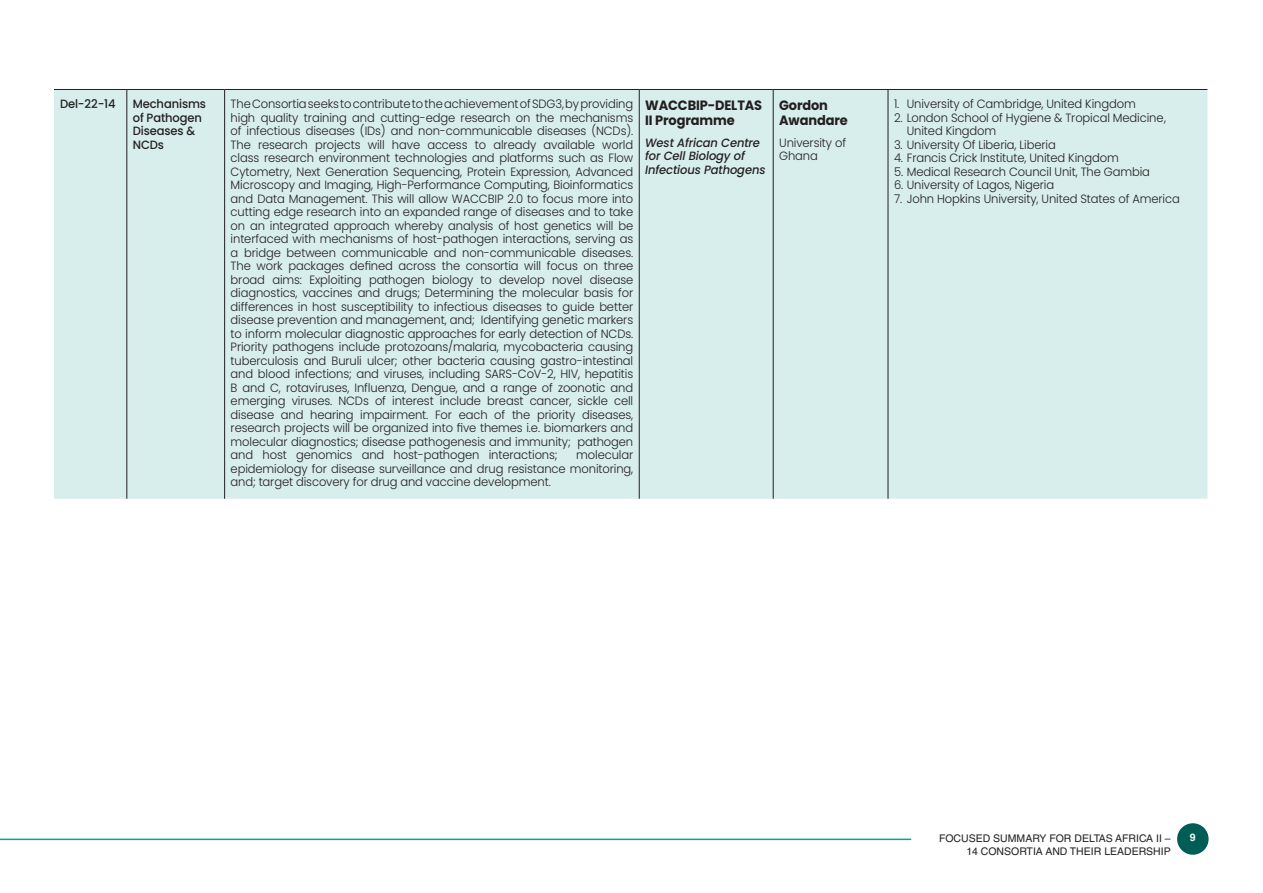
<style>
.page{position:relative;width:1263px;height:893px;background:#fff}
.page>*{position:absolute;margin:0;border:0;box-sizing:border-box;transform-origin:0 0}
.t1{font:700 13.5px/15px "Poppins";letter-spacing:-.01em;color:#231f20;scale:.96 1}
.t2{font:300 12px/13.5px "Poppins";letter-spacing:-.01em;color:#231f20;text-align:justify;scale:.96 1}
.t3{font:italic 500 12px/13.5px "Poppins";letter-spacing:-.01em;color:#231f20;scale:.96 1}
.t4{font:500 12px/13.5px "Poppins";letter-spacing:-.01em;color:#231f20;scale:.96 1}
.t5{font:10.5px/12.6px "Helvetica LT Std";color:#231f20;text-align:right}
.t6{font:700 10.5px "Helvetica LT Std";color:#fff}
</style>
<div class="page">
<hr style="left:0;top:839px;width:911px;height:1px;background:#00a59a">
<div style="left:1177px;top:823px;width:31px;height:32px;background:#005d55;border-radius:50%"></div>
<div style="left:54px;top:90px;width:1153px;height:409px;background:#d8eeec"></div>
<hr style="left:54px;top:89px;width:73px;height:1px;background:#231f20">
<hr style="left:127px;top:89px;width:98px;height:1px;background:#231f20">
<hr style="left:127px;top:90px;width:1px;height:409px;background:#231f20">
<hr style="left:225px;top:89px;width:414px;height:1px;background:#231f20">
<hr style="left:224px;top:90px;width:1px;height:409px;background:#231f20">
<hr style="left:639px;top:89px;width:134px;height:1px;background:#231f20">
<hr style="left:639px;top:90px;width:1px;height:409px;background:#231f20">
<hr style="left:773px;top:89px;width:115px;height:1px;background:#231f20">
<hr style="left:773px;top:90px;width:1px;height:409px;background:#231f20">
<hr style="left:888px;top:89px;width:319px;height:1px;background:#231f20">
<hr style="left:888px;top:90px;width:1px;height:409px;background:#231f20">
<p class="t4" style="left:60px;top:97px;width:59px">Del-22-14</p>
<p class="t4" style="left:133px;top:97px;width:78px">Mechanisms of Pathogen<br>Diseases &amp;<br>NCDs</p>
<p class="t2" style="left:231px;top:97px;width:421px">The Consortia seeks to contribute to the achievement of SDG3, by providing high quality training and cutting-edge research on the mechanisms of infectious diseases (IDs) and non-communicable diseases (NCDs).<br>The research projects will have access to already available world class research environment technologies and platforms such as Flow Cytometry, Next Generation Sequencing, Protein Expression, Advanced Microscopy and Imaging, High-Performance Computing, Bioinformatics and Data Management. This will allow WACCBIP 2.0 to focus more into cutting edge research into an expanded range of diseases and to take on an integrated approach whereby analysis of host genetics will be interfaced with mechanisms of host-pathogen interactions, serving as a bridge between communicable and non-communicable diseases.<br>The work packages defined across the consortia will focus on three broad aims: Exploiting pathogen biology to develop novel disease diagnostics, vaccines and drugs; Determining the molecular basis for differences in host susceptibility to infectious diseases to guide better disease prevention and management, and; Identifying genetic markers to inform molecular diagnostic approaches for early detection of NCDs.<br>Priority pathogens include protozoans/malaria, mycobacteria causing tuberculosis and Buruli ulcer; other bacteria causing gastro-intestinal and blood infections; and viruses, including SARS-CoV-2, HIV, hepatitis B and C, rotaviruses, Influenza, Dengue, and a range of zoonotic and emerging viruses. NCDs of interest include breast cancer, sickle cell disease and hearing impairment. For each of the priority diseases, research projects will be organized into five themes i.e. biomarkers and molecular diagnostics; disease pathogenesis and immunity; pathogen and host genomics and host-pathogen interactions;</p>
<p class="t2" style="left:231px;top:448px;width:421px;text-indent:346px">molecular epidemiology for disease surveillance and drug resistance monitoring, and; target discovery for drug and vaccine development.</p>
<p class="t1" style="left:645px;top:97px;width:123px">WACCBIP-DELTAS<br>II Programme</p>
<p class="t3" style="left:645px;top:136px;width:127px">West African Centre for Cell Biology of<br>Infectious Pathogens</p>
<p class="t1" style="left:779px;top:97px;width:73px">Gordon<br>Awandare</p>
<p class="t2" style="left:779px;top:136px;width:71px">University of<br>Ghana</p>
<p class="t2" style="left:894px;top:97px;width:253px">1. University of Cambridge, United Kingdom</p>
<p class="t2" style="left:907px;top:111px;width:272px;text-indent:-13px">2. London School of Hygiene &amp; Tropical Medicine,<br>United Kingdom</p>
<p class="t2" style="left:894px;top:138px;width:170px">3. University Of Liberia, Liberia</p>
<p class="t2" style="left:894px;top:151px;width:236px">4. Francis Crick Institute, United Kingdom</p>
<p class="t2" style="left:894px;top:165px;width:268px">5. Medical Research Council Unit, The Gambia</p>
<p class="t2" style="left:894px;top:178px;width:168px">6. University of Lagos, Nigeria</p>
<p class="t2" style="left:894px;top:192px;width:299px">7. John Hopkins University, United States of America</p>
<p class="t5" style="left:939px;top:832px;width:233px">FOCUSED SUMMARY FOR DELTAS AFRICA II –<br>14 CONSORTIA AND THEIR LEADERSHIP</p>
<p class="t6" style="left:1190px;top:831px;width:7px">9</p>
</div>
